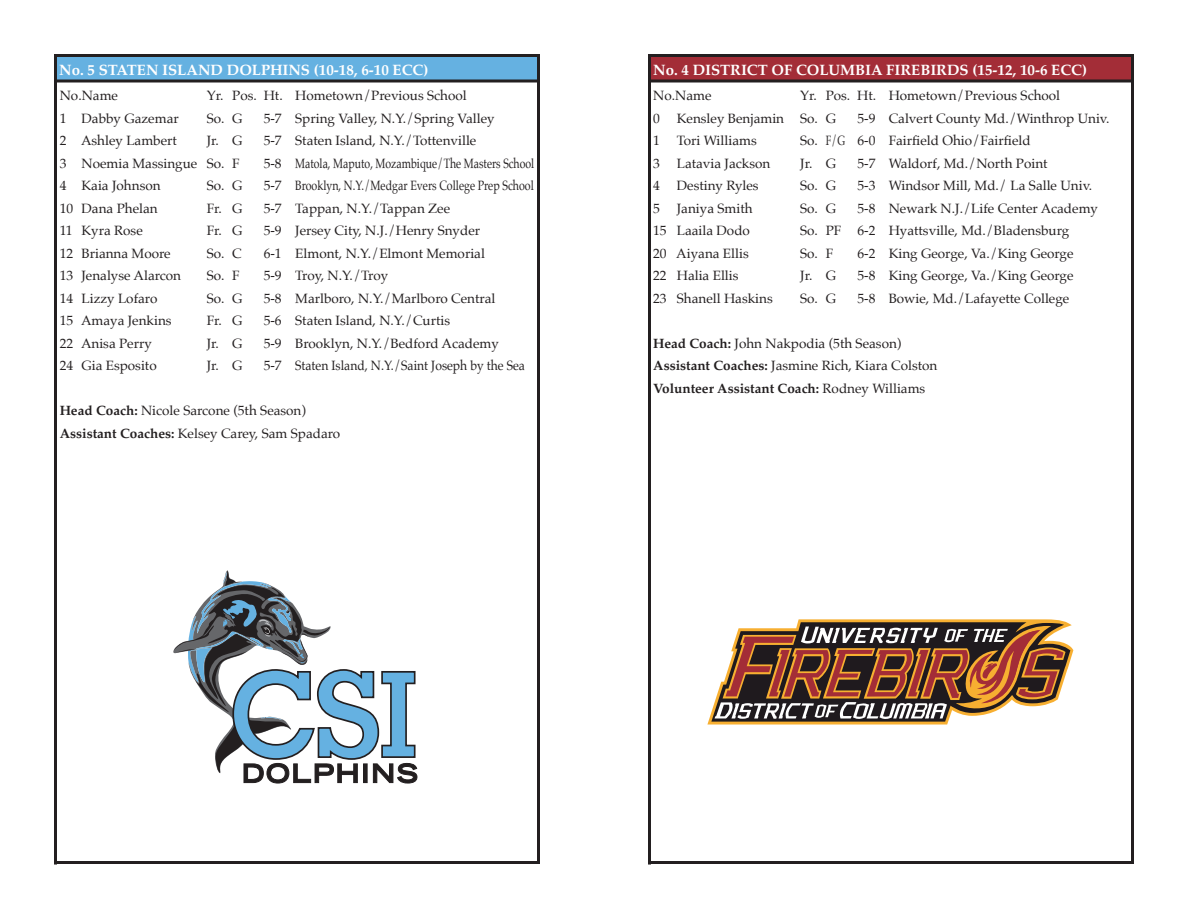
<style>
.page{position:relative;width:1188px;height:918px;background:#fff}
.page>*{position:absolute;margin:0;border:0;box-sizing:border-box;transform-origin:0 0}
.t1{font:700 15px "Palatino";color:#fff}
.t2{font:13.5px/22.5px "Palatino";color:#231f20}
.t3{font:13.5px "Palatino";letter-spacing:-.02em;color:#231f20}
.s1{font-weight:700}
</style>
<div class="page">
<div style="left:55px;top:56px;width:483px;height:25px;background:#65b1e1"></div>
<svg style="left:173px;top:570px;width:245px;height:214px"></svg>
<hr style="left:54px;top:54px;width:486px;height:3px;background:#231f20">
<hr style="left:56px;top:80px;width:484px;height:2px;background:#231f20">
<hr style="left:54px;top:54px;width:3px;height:811px;background:#231f20">
<hr style="left:537px;top:55px;width:3px;height:809px;background:#231f20">
<hr style="left:54px;top:861px;width:486px;height:3px;background:#231f20">
<div style="left:649px;top:56px;width:483px;height:25px;background:#a32d37"></div>
<svg style="left:707px;top:619px;width:366px;height:106px"></svg>
<hr style="left:648px;top:54px;width:486px;height:3px;background:#231f20">
<hr style="left:650px;top:80px;width:484px;height:2px;background:#231f20">
<hr style="left:648px;top:54px;width:3px;height:811px;background:#231f20">
<hr style="left:1131px;top:55px;width:3px;height:809px;background:#231f20">
<hr style="left:648px;top:861px;width:486px;height:3px;background:#231f20">
<p class="t1" style="left:59px;top:63px;width:371px">No. 5 STATEN ISLAND DOLPHINS (10-18, 6-10 ECC)</p>
<p class="t2" style="left:60px;top:85px;width:60px">No.Name</p>
<p class="t2" style="left:207px;top:85px;width:262px">Yr. Pos. Ht. Hometown/Previous School</p>
<p class="t2" style="left:60px;top:108px;width:121px">1 Dabby Gazemar</p>
<p class="t2" style="left:207px;top:108px;width:37px">So. G</p>
<p class="t2" style="left:264px;top:108px;width:232px">5-7 Spring Valley, N.Y./Spring Valley</p>
<p class="t2" style="left:60px;top:130px;width:119px">2 Ashley Lambert</p>
<p class="t2" style="left:207px;top:130px;width:37px">Jr. G</p>
<p class="t2" style="left:264px;top:130px;width:214px">5-7 Staten Island, N.Y./Tottenville</p>
<p class="t2" style="left:60px;top:153px;width:182px">3 Noemia Massingue So. F</p>
<p class="t2" style="left:264px;top:153px;width:272px">5-8 Matola, Maputo, Mozambique/The Masters School</p>
<p class="t2" style="left:60px;top:175px;width:102px">4 Kaia Johnson</p>
<p class="t2" style="left:207px;top:175px;width:37px">So. G</p>
<p class="t2" style="left:264px;top:175px;width:272px">5-7 Brooklyn, N.Y./Medgar Evers College Prep School</p>
<p class="t2" style="left:60px;top:198px;width:99px">10 Dana Phelan</p>
<p class="t2" style="left:207px;top:198px;width:37px">Fr. G</p>
<p class="t2" style="left:264px;top:198px;width:188px">5-7 Tappan, N.Y./Tappan Zee</p>
<p class="t2" style="left:60px;top:220px;width:85px">11 Kyra Rose</p>
<p class="t2" style="left:207px;top:220px;width:37px">Fr. G</p>
<p class="t2" style="left:264px;top:220px;width:218px">5-9 Jersey City, N.J./Henry Snyder</p>
<p class="t2" style="left:60px;top:243px;width:112px">12 Brianna Moore</p>
<p class="t2" style="left:207px;top:243px;width:37px">So. C</p>
<p class="t2" style="left:264px;top:243px;width:223px">6-1 Elmont, N.Y./Elmont Memorial</p>
<p class="t2" style="left:60px;top:265px;width:123px">13 Jenalyse Alarcon</p>
<p class="t2" style="left:207px;top:265px;width:35px">So. F</p>
<p class="t3" style="left:264px;top:269px;width:126px">5-9 Troy, N.Y./Troy</p>
<p class="t2" style="left:60px;top:288px;width:99px">14 Lizzy Lofaro</p>
<p class="t2" style="left:207px;top:288px;width:37px">So. G</p>
<p class="t2" style="left:264px;top:288px;width:233px">5-8 Marlboro, N.Y./Marlboro Central</p>
<p class="t2" style="left:60px;top:310px;width:113px">15 Amaya Jenkins</p>
<p class="t2" style="left:207px;top:310px;width:37px">Fr. G</p>
<p class="t2" style="left:264px;top:310px;width:188px">5-6 Staten Island, N.Y./Curtis</p>
<p class="t2" style="left:60px;top:333px;width:94px">22 Anisa Perry</p>
<p class="t2" style="left:207px;top:333px;width:37px">Jr. G</p>
<p class="t2" style="left:264px;top:333px;width:237px">5-9 Brooklyn, N.Y./Bedford Academy</p>
<p class="t2" style="left:60px;top:355px;width:98px">24 Gia Esposito</p>
<p class="t2" style="left:207px;top:355px;width:37px">Jr. G</p>
<p class="t2" style="left:264px;top:355px;width:263px">5-7 Staten Island, N.Y./Saint Joseph by the Sea</p>
<p class="t2" style="left:60px;top:400px;width:282px"><span class="s1">Head Coach:</span> Nicole Sarcone (5th Season)<br><span class="s1">Assistant Coaches:</span> Kelsey Carey, Sam Spadaro</p>
<p class="t1" style="left:653px;top:63px;width:435px">No. 4 DISTRICT OF COLUMBIA FIREBIRDS (15-12, 10-6 ECC)</p>
<p class="t2" style="left:653px;top:85px;width:60px">No.Name</p>
<p class="t2" style="left:800px;top:85px;width:262px">Yr. Pos. Ht. Hometown/Previous School</p>
<p class="t2" style="left:653px;top:108px;width:8px">0</p>
<p class="t2" style="left:677px;top:108px;width:161px">Kensley Benjamin So. G</p>
<p class="t2" style="left:858px;top:108px;width:253px">5-9 Calvert County Md./Winthrop Univ.</p>
<p class="t2" style="left:653px;top:130px;width:8px">1</p>
<p class="t2" style="left:677px;top:130px;width:81px">Tori Williams</p>
<p class="t2" style="left:800px;top:130px;width:232px">So. F/G 6-0 Fairfield Ohio/Fairfield</p>
<p class="t2" style="left:653px;top:153px;width:8px">3</p>
<p class="t2" style="left:677px;top:153px;width:95px">Latavia Jackson</p>
<p class="t2" style="left:800px;top:153px;width:37px">Jr. G</p>
<p class="t2" style="left:858px;top:153px;width:192px">5-7 Waldorf, Md./North Point</p>
<p class="t2" style="left:653px;top:175px;width:8px">4</p>
<p class="t2" style="left:677px;top:175px;width:83px">Destiny Ryles</p>
<p class="t2" style="left:800px;top:175px;width:37px">So. G</p>
<p class="t2" style="left:858px;top:175px;width:236px">5-3 Windsor Mill, Md./ La Salle Univ.</p>
<p class="t2" style="left:653px;top:198px;width:8px">5</p>
<p class="t2" style="left:677px;top:198px;width:77px">Janiya Smith</p>
<p class="t2" style="left:800px;top:198px;width:37px">So. G</p>
<p class="t2" style="left:858px;top:198px;width:242px">5-8 Newark N.J./Life Center Academy</p>
<p class="t2" style="left:653px;top:220px;width:98px">15 Laaila Dodo</p>
<p class="t2" style="left:800px;top:220px;width:271px">So. PF 6-2 Hyattsville, Md./Bladensburg</p>
<p class="t2" style="left:653px;top:243px;width:97px">20 Aiyana Ellis</p>
<p class="t2" style="left:800px;top:243px;width:35px">So. F</p>
<p class="t2" style="left:858px;top:243px;width:218px">6-2 King George, Va./King George</p>
<p class="t2" style="left:653px;top:265px;width:87px">22 Halia Ellis</p>
<p class="t2" style="left:800px;top:265px;width:37px">Jr. G</p>
<p class="t2" style="left:858px;top:265px;width:218px">5-8 King George, Va./King George</p>
<p class="t2" style="left:653px;top:288px;width:121px">23 Shanell Haskins</p>
<p class="t2" style="left:800px;top:288px;width:37px">So. G</p>
<p class="t2" style="left:858px;top:288px;width:213px">5-8 Bowie, Md./Lafayette College</p>
<p class="t2" style="left:653px;top:333px;width:286px"><span class="s1">Head Coach:</span> John Nakpodia (5th Season)<br><span class="s1">Assistant Coaches:</span> Jasmine Rich, Kiara Colston<br><span class="s1">Volunteer Assistant Coach:</span> Rodney Williams</p>
</div>
